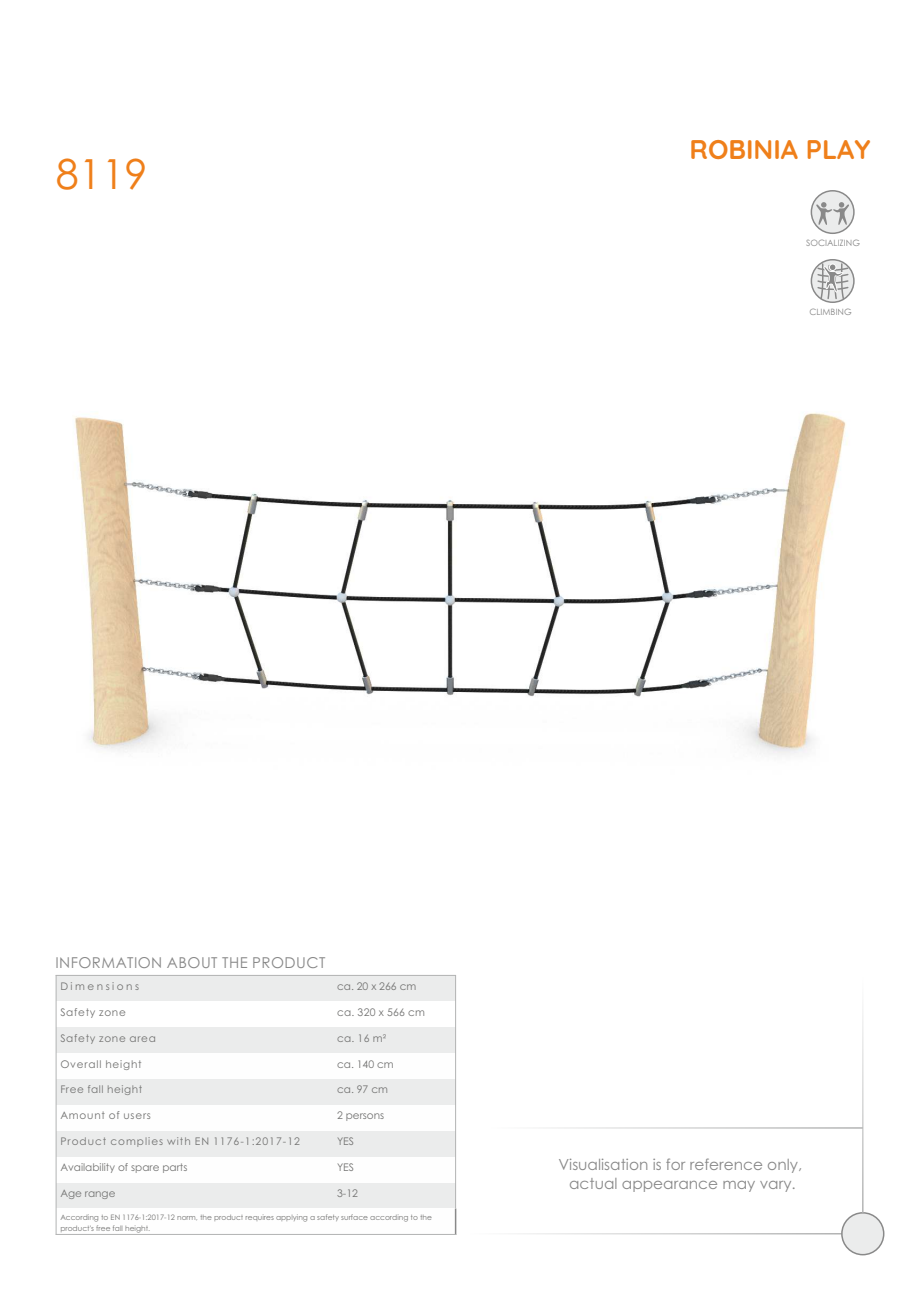
<style>
.page{position:relative;width:920px;height:1290px;background:#fff}
.page>*{position:absolute;margin:0;border:0;box-sizing:border-box;transform-origin:0 0}
.t1{font:41.4px "Century Gothic";color:#ef7f1a}
.t2{font:700 27px "Quicksand";color:#ef7f1a}
.t3{font:15.3px/18.3px "Century Gothic";color:#898989;text-align:center}
.t4{font:15px "Century Gothic";letter-spacing:.03em;color:#898989}
.t5{font:10.5px "Century Gothic";letter-spacing:.065em;color:#727271}
.t6{font:10.5px "Century Gothic";color:#727271}
.t7{font:10.5px "Century Gothic";letter-spacing:.095em;color:#727271}
.t8{font:10.5px "Century Gothic";letter-spacing:.025em;color:#727271}
.t9{font:10.5px "Century Gothic";letter-spacing:.235em;color:#727271}
.t10{font:8.7px "Century Gothic";color:#898989}
.t11{font:7.5px/11.2px "Century Gothic";color:#727271}
</style>
<div class="page">
<img style="left:74px;top:267px;width:777px;height:488px">
<hr style="left:470px;top:1233px;width:372px;height:1px;background:#b2b3b3">
<div style="left:56px;top:975px;width:277px;height:26px;background:#ebecec"></div>
<div style="left:333px;top:975px;width:123px;height:26px;background:#ebecec"></div>
<div style="left:56px;top:1027px;width:277px;height:26px;background:#ebecec"></div>
<div style="left:333px;top:1027px;width:123px;height:26px;background:#ebecec"></div>
<div style="left:56px;top:1079px;width:277px;height:26px;background:#ebecec"></div>
<div style="left:333px;top:1079px;width:123px;height:26px;background:#ebecec"></div>
<div style="left:56px;top:1131px;width:277px;height:26px;background:#ebecec"></div>
<div style="left:333px;top:1131px;width:123px;height:26px;background:#ebecec"></div>
<div style="left:56px;top:1182px;width:277px;height:26px;background:#ebecec"></div>
<div style="left:333px;top:1182px;width:123px;height:26px;background:#ebecec"></div>
<hr style="left:56px;top:975px;width:1px;height:260px;background:#b2b3b3">
<svg style="left:455px;top:1208px;width:1px;height:26px"></svg>
<hr style="left:455px;top:975px;width:1px;height:233px;background:#b2b3b3">
<hr style="left:56px;top:1234px;width:400px;height:1px;background:#b2b3b3">
<hr style="left:56px;top:975px;width:400px;height:1px;background:#b2b3b3">
<div style="left:841px;top:1212px;width:43px;height:43px;background:#ebecec;border:2px solid #898989;border-radius:50%"></div>
<hr style="left:862px;top:977px;width:1px;height:236px;background:#b2b3b3">
<hr style="left:490px;top:1127px;width:373px;height:2px;background:#b2b3b3">
<svg style="left:811px;top:190px;width:44px;height:44px"></svg>
<svg style="left:816px;top:202px;width:33px;height:23px"></svg>
<svg style="left:811px;top:259px;width:44px;height:44px"></svg>
<svg style="left:816px;top:262px;width:33px;height:38px"></svg>
<div style="left:829px;top:264px;width:7px;height:7px;background:#898989;border:1px solid #fff;border-radius:50%"></div>
<h1 class="t1" style="left:56px;top:158px;width:93px">8119</h1>
<h2 class="t2" style="left:689px;top:132px;width:183px">ROBINIA PLAY</h2>
<p class="t10" style="left:806px;top:240px;width:55px">SOCIALIZING</p>
<p class="t10" style="left:809px;top:308px;width:44px">CLIMBING</p>
<h3 class="t4" style="left:56px;top:957px;width:271px">INFORMATION ABOUT THE PRODUCT</h3>
<h3 class="t9" style="left:60px;top:982px;width:80px">Dimensions</h3>
<h3 class="t5" style="left:337px;top:982px;width:81px">ca. 20 x 266 cm</h3>
<h3 class="t5" style="left:60px;top:1008px;width:67px">Safety zone</h3>
<h3 class="t8" style="left:337px;top:1008px;width:90px">ca. 320 x 566 cm</h3>
<h3 class="t5" style="left:60px;top:1034px;width:97px">Safety zone area</h3>
<h3 class="t5" style="left:337px;top:1034px;width:51px">ca. 16 m²</h3>
<h3 class="t5" style="left:60px;top:1060px;width:83px">Overall height</h3>
<h3 class="t5" style="left:337px;top:1060px;width:58px">ca. 140 cm</h3>
<h3 class="t5" style="left:60px;top:1085px;width:83px">Free fall height</h3>
<h3 class="t5" style="left:337px;top:1085px;width:52px">ca. 97 cm</h3>
<h3 class="t5" style="left:60px;top:1111px;width:92px">Amount of users</h3>
<h3 class="t6" style="left:337px;top:1111px;width:49px">2 persons</h3>
<h3 class="t7" style="left:60px;top:1137px;width:241px">Product complies with EN 1176-1:2017-12</h3>
<h3 class="t5" style="left:337px;top:1137px;width:19px">YES</h3>
<h3 class="t6" style="left:60px;top:1163px;width:129px">Availability of spare parts</h3>
<h3 class="t5" style="left:337px;top:1163px;width:19px">YES</h3>
<h3 class="t6" style="left:60px;top:1189px;width:57px">Age range</h3>
<h3 class="t5" style="left:337px;top:1189px;width:22px">3-12</h3>
<p class="t11" style="left:60px;top:1212px;width:373px">According to EN 1176-1:2017-12 norm, the product requires applying a safety surface according to the product's free fall height.</p>
<h3 class="t3" style="left:558px;top:1157px;width:245px">Visualisation is for reference only, actual appearance may vary.</h3>
</div>
